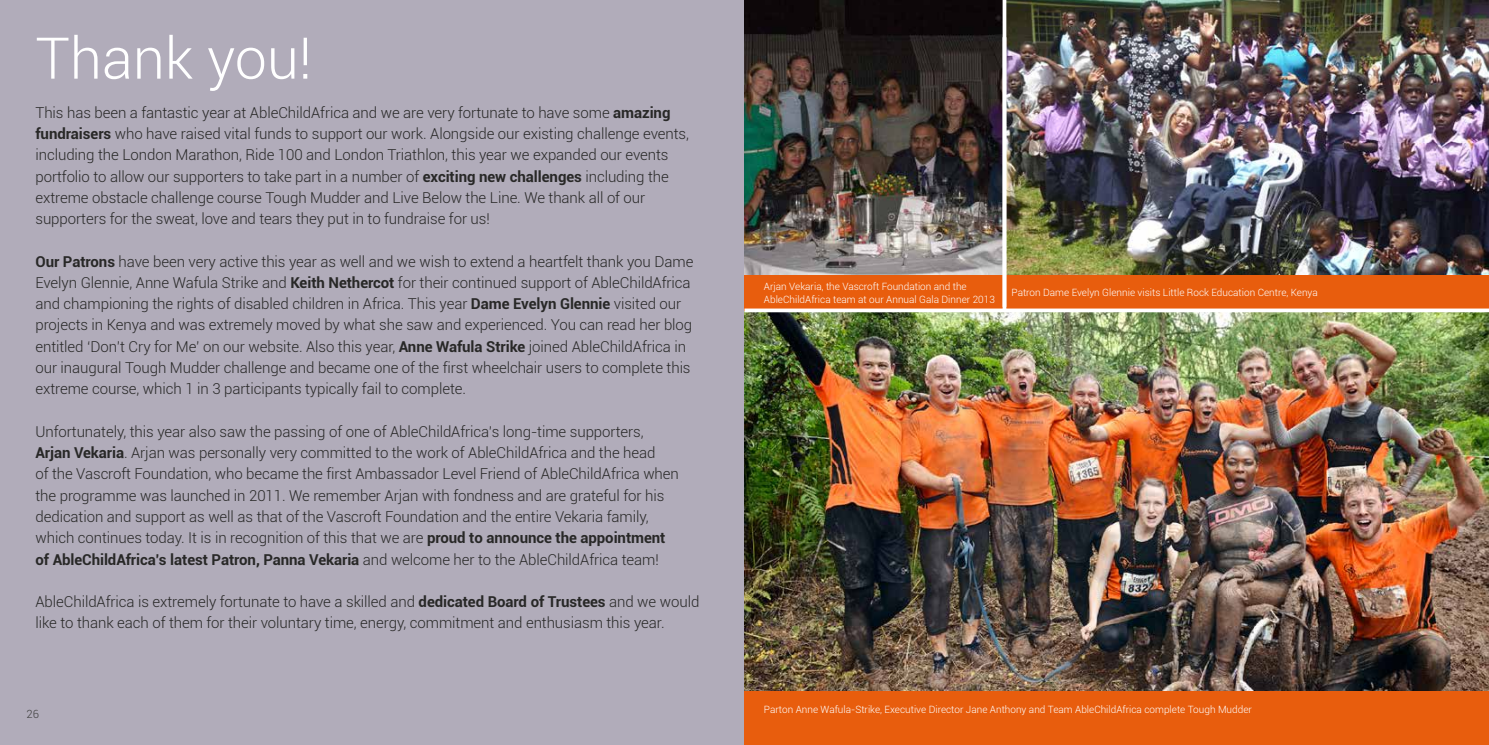
<style>
.page{position:relative;width:1489px;height:745px;background:#fff}
.page>*{position:absolute;margin:0;border:0;box-sizing:border-box;transform-origin:0 0}
.t1{font:300 57.5px "Roboto";color:#fff}
.t2{font:300 15px/21.2px "Roboto";letter-spacing:-.005em;color:#282827}
.t3{font:300 11.25px "Roboto";color:#3c3c3b}
.t4{font:300 10px/13.8px "Roboto";color:#fff}
.s1{font-weight:700}
</style>
<div class="page">
<div style="left:0;top:0;width:744px;height:744px;background:#b1acba"></div>
<img style="left:744px;top:312px;width:744px;height:379px">
<img style="left:744px;top:0;width:744px;height:275px">
<div style="left:744px;top:275px;width:260px;height:35px;background:#e85d0d"></div>
<div style="left:744px;top:691px;width:744px;height:53px;background:#e85d0d"></div>
<div style="left:1004px;top:275px;width:484px;height:35px;background:#e85d0d"></div>
<svg style="left:1002px;top:0;width:4px;height:37px"></svg>
<svg style="left:1002px;top:37px;width:4px;height:271px"></svg>
<svg style="left:744px;top:308px;width:744px;height:4px"></svg>
<h1 class="t1" style="left:35px;top:18px;width:278px">Thank you!</h1>
<p class="t2" style="left:35px;top:101px;width:655px">This has been a fantastic year at AbleChildAfrica and we are very fortunate to have some <span class="s1">amazing fundraisers</span> who have raised vital funds to support our work. Alongside our existing challenge events, including the London Marathon, Ride 100 and London Triathlon, this year we expanded our events portfolio to allow our supporters to take part in a number of <span class="s1">exciting new challenges</span> including the extreme obstacle challenge course Tough Mudder and Live Below the Line. We thank all of our supporters for the sweat, love and tears they put in to fundraise for us!</p>
<p class="t2" style="left:35px;top:250px;width:659px"><span class="s1">Our Patrons</span> have been very active this year as well and we wish to extend a heartfelt thank you Dame Evelyn Glennie, Anne Wafula Strike and <span class="s1">Keith Nethercot</span> for their continued support of AbleChildAfrica and championing the rights of disabled children in Africa. This year <span class="s1">Dame Evelyn Glennie</span> visited our projects in Kenya and was extremely moved by what she saw and experienced. You can read her blog entitled ‘Don’t Cry for Me’ on our website. Also this year, <span class="s1">Anne Wafula Strike</span> joined AbleChildAfrica in our inaugural Tough Mudder challenge and became one of the first wheelchair users to complete this extreme course, which 1 in 3 participants typically fail to complete.</p>
<p class="t2" style="left:35px;top:420px;width:645px">Unfortunately, this year also saw the passing of one of AbleChildAfrica’s long-time supporters, <span class="s1">Arjan Vekaria</span>. Arjan was personally very committed to the work of AbleChildAfrica and the head<br>of the Vascroft Foundation, who became the first Ambassador Level Friend of AbleChildAfrica when the programme was launched in 2011. We remember Arjan with fondness and are grateful for his dedication and support as well as that of the Vascroft Foundation and the entire Vekaria family, which continues today. It is in recognition of this that we are <span class="s1">proud to announce the appointment of AbleChildAfrica’s latest Patron, Panna Vekaria</span> and welcome her to the AbleChildAfrica team!</p>
<p class="t2" style="left:35px;top:590px;width:665px">AbleChildAfrica is extremely fortunate to have a skilled and <span class="s1">dedicated Board of Trustees</span> and we would like to thank each of them for their voluntary time, energy, commitment and enthusiasm this year.</p>
<p class="t3" style="left:27px;top:706px;width:14px">26</p>
<p class="t4" style="left:764px;top:278px;width:232px">Arjan Vekaria, the Vascroft Foundation and the<br>AbleChildAfrica team at our Annual Gala Dinner 2013</p>
<p class="t4" style="left:1011px;top:285px;width:308px">Patron Dame Evelyn Glennie visits Little Rock Education Centre, Kenya</p>
<p class="t4" style="left:764px;top:702px;width:489px">Parton Anne Wafula-Strike, Executive Director Jane Anthony and Team AbleChildAfrica complete Tough Mudder</p>
</div>
